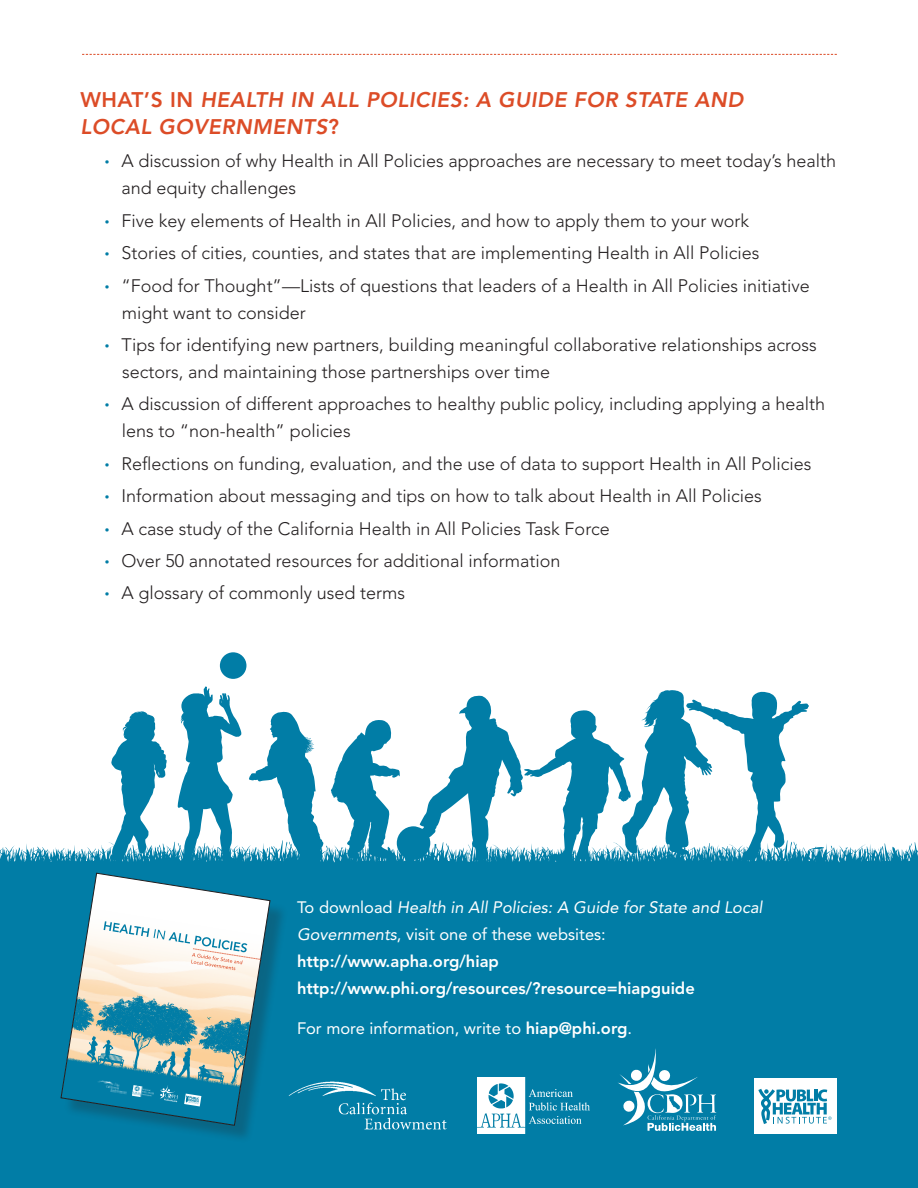
<style>
.page{position:relative;width:918px;height:1188px;background:#fff}
.page>*{position:absolute;margin:0;border:0;box-sizing:border-box;transform-origin:0 0}
.subhead2{font:italic 800 21px/27px "Avenir LT Std";letter-spacing:.025em;color:#dc4c27}
.bullets2{font:300 18px/27px "Avenir LT Std";color:#231f20}
.body_text{font:300 18px/27px "Avenir LT Std";color:#231f20}
.side_quote{font:800 16.5px/27px "Avenir LT Std";color:#fff}
.side_quote-2{font:16.5px "Avenir LT Std";color:#fff}
.s1{font-style:normal}
.s2{font-weight:900;color:#017da6}
.s3{font-weight:400}
.s4{font-weight:400;font-style:italic}
.s5{font-weight:800}
</style>
<div class="page">
<div style="left:0;top:842px;width:918px;height:346px;background:#017da6"></div>
<div style="left:754px;top:1079px;width:83px;height:55px;background:#fff"></div>
<svg style="left:758px;top:1088px;width:74px;height:36px"></svg>
<svg style="left:617px;top:1048px;width:99px;height:83px;background:#3698b8"></svg>
<img style="left:478px;top:1078px;width:111px;height:56px">
<img style="left:288px;top:1080px;width:161px;height:52px">
<svg style="left:82px;top:54px;width:755px;height:1px"></svg>
<div style="left:64px;top:876px;width:224px;height:267px;background:#231f20;opacity:.25"></div>
<svg style="left:60px;top:872px;width:211px;height:254px"></svg>
<svg style="left:104px;top:921px;width:157px;height:49px"></svg>
<svg style="left:61px;top:993px;width:192px;height:132px;background:#569aa8"></svg>
<img style="left:132px;top:1085px;width:23px;height:14px">
<img style="left:96px;top:1080px;width:32px;height:14px">
<svg style="left:109px;top:711px;width:58px;height:151px"></svg>
<svg style="left:248px;top:711px;width:76px;height:155px"></svg>
<svg style="left:173px;top:686px;width:69px;height:191px"></svg>
<div style="left:220px;top:652px;width:26px;height:27px;background:#017da6;border-radius:50%"></div>
<svg style="left:330px;top:690px;width:480px;height:175px"></svg>
<p class="subhead2" style="left:80px;top:86px;width:664px"><span class="s1">WHAT’S IN</span> HEALTH IN ALL POLICIES: A GUIDE FOR STATE AND<br>LOCAL GOVERNMENTS<span class="s1">?</span></p>
<p class="body_text" style="left:122px;top:148px;width:716px;text-indent:-17px"><span class="s2">·</span> A discussion of why Health in All Policies approaches are necessary to meet today’s health and equity challenges</p>
<p class="bullets2" style="left:104px;top:207px;width:646px"><span class="s2">·</span> Five key elements of Health in All Policies, and how to apply them to your work</p>
<p class="bullets2" style="left:104px;top:240px;width:656px"><span class="s2">·</span> Stories of cities, counties, and states that are implementing Health in All Policies</p>
<p class="bullets2" style="left:122px;top:272px;width:689px;text-indent:-17px"><span class="s2">·</span> “Food for Thought”—Lists of questions that leaders of a Health in All Policies initiative might want to consider</p>
<p class="bullets2" style="left:122px;top:331px;width:696px;text-indent:-18px"><span class="s2">·</span> Tips for identifying new partners, building meaningful collaborative relationships across sectors, and maintaining those partnerships over time</p>
<p class="bullets2" style="left:122px;top:391px;width:705px;text-indent:-17px"><span class="s2">·</span> A discussion of different approaches to healthy public policy, including applying a health lens to “non-health” policies</p>
<p class="bullets2" style="left:104px;top:450px;width:709px"><span class="s2">·</span> Reflections on funding, evaluation, and the use of data to support Health in All Policies</p>
<p class="bullets2" style="left:104px;top:483px;width:659px"><span class="s2">·</span> Information about messaging and tips on how to talk about Health in All Policies</p>
<p class="bullets2" style="left:104px;top:515px;width:507px"><span class="s2">·</span> A case study of the California Health in All Policies Task Force</p>
<p class="bullets2" style="left:104px;top:547px;width:457px"><span class="s2">·</span> Over 50 annotated resources for additional information</p>
<p class="bullets2" style="left:104px;top:580px;width:302px"><span class="s2">·</span> A glossary of commonly used terms</p>
<p class="side_quote" style="left:297px;top:893px;width:467px"><span class="s3">To download</span> <span class="s4">Health in All Policies: A Guide for State and Local Governments</span><span class="s3">, visit one of these websites: </span>http://www.apha.org/hiap http://www.phi.org/resources/?resource=hiapguide</p>
<p class="side_quote-2" style="left:297px;top:1019px;width:337px">For more information, write to <span class="s5">hiap@phi.org</span>.</p>
</div>
